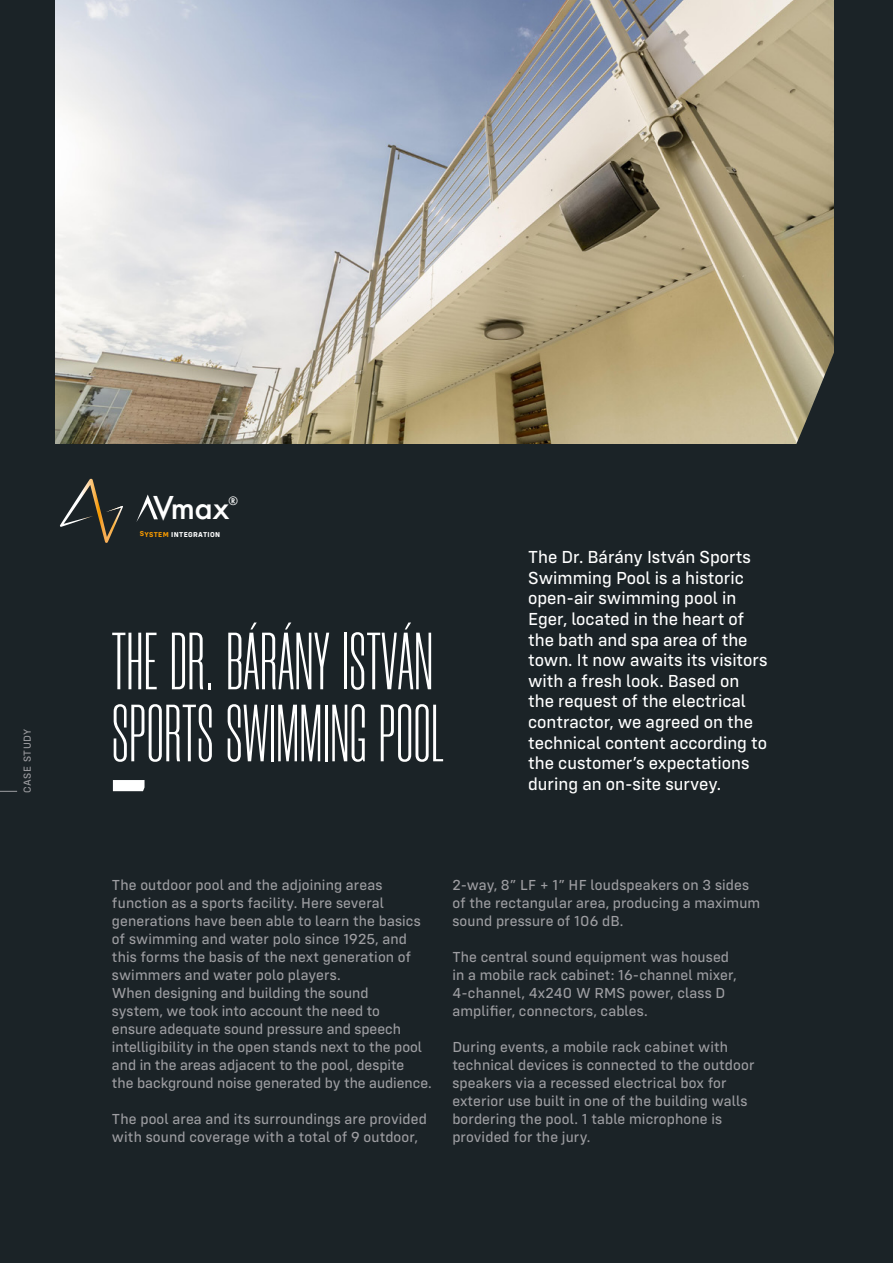
<style>
.page{position:relative;width:893px;height:1263px;background:#1b2327}
.page>*{position:absolute;margin:0;border:0;box-sizing:border-box;transform-origin:0 0}
.t1{font:300 81px/72px "Morganite";letter-spacing:.01em;color:#fff}
.t2{font:500 30.6px "Futura";color:#fff}
.t3{font:18px/20.7px "Config Text";color:#fff}
.t4{font:15px/18px "Config Text";letter-spacing:.01em;color:#9e9ea2}
.t5{font:500 11.1px "Futura";color:#fff}
.t6{font:10.5px "Config Text";letter-spacing:.055em;color:#9e9ea2}
.t7{font:700 7.35px "Config";letter-spacing:.05em;color:#fff}
.s1{color:#f49800}
</style>
<div class="page">
<svg style="left:136px;top:494px;width:22px;height:28px"></svg>
<svg style="left:60px;top:479px;width:63px;height:64px"></svg>
<img style="left:56px;top:0;width:777px;height:444px">
<svg style="left:794px;top:343px;width:40px;height:101px"></svg>
<svg style="left:0;top:791px;width:17px;height:1px"></svg>
<svg style="left:113px;top:780px;width:32px;height:11px"></svg>
<p class="t6" style="left:21px;top:793px;width:66px;rotate:-90deg">CASE STUDY</p>
<p class="t5" style="left:228px;top:493px;width:11px">®</p>
<h2 class="t2" style="left:153px;top:487px;width:78px">Vmax</h2>
<p class="t7" style="left:140px;top:530px;width:82px"><span class="s1">SYSTEM</span> INTEGRATION</p>
<h1 class="t1" style="left:112px;top:626px;width:333px">THE DR. BÁRÁNY ISTVÁN<br>SPORTS SWIMMING POOL</h1>
<p class="t3" style="left:528px;top:546px;width:241px">The Dr. Bárány István Sports<br>Swimming Pool is a historic open-air swimming pool in<br>Eger, located in the heart of the bath and spa area of the town. It now awaits its visitors with a fresh look. Based on the request of the electrical contractor, we agreed on the technical content according to the customer’s expectations</p>
<p class="t3" style="left:528px;top:773px;width:194px">during an on-site survey.</p>
<p class="t4" style="left:112px;top:875px;width:321px">The outdoor pool and the adjoining areas function as a sports facility. Here several generations have been able to learn the basics of swimming and water polo since 1925, and this forms the basis of the next generation of swimmers and water polo players.<br>When designing and building the sound<br>system, we took into account the need to<br>ensure adequate sound pressure and speech intelligibility in the open stands next to the pool and in the areas adjacent to the pool, despite<br>the background noise generated by the audience.</p>
<p class="t4" style="left:112px;top:1109px;width:317px">The pool area and its surroundings are provided with sound coverage with a total of 9 outdoor,</p>
<p class="t4" style="left:452px;top:875px;width:309px">2-way, 8” LF + 1” HF loudspeakers on 3 sides of the rectangular area, producing a maximum sound pressure of 106 dB.</p>
<p class="t4" style="left:452px;top:947px;width:286px">The central sound equipment was housed in a mobile rack cabinet: 16-channel mixer, 4-channel, 4x240 W RMS power, class D amplifier, connectors, cables.</p>
<p class="t4" style="left:452px;top:1037px;width:304px">During events, a mobile rack cabinet with technical devices is connected to the outdoor speakers via a recessed electrical box for exterior use built in one of the building walls bordering the pool. 1 table microphone is provided for the jury.</p>
</div>
